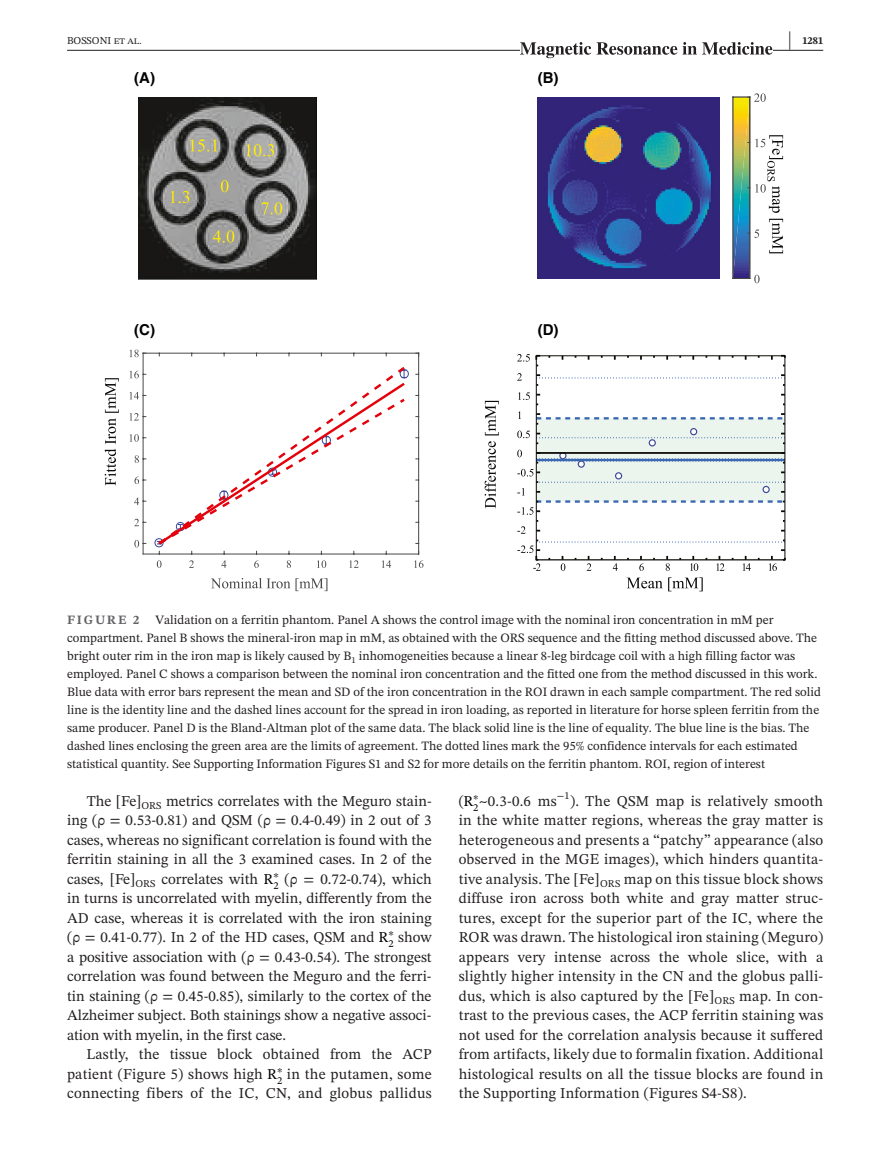
<style>
.page{position:relative;width:893px;height:1174px;background:#fff}
.page>*{position:absolute;margin:0;border:0;box-sizing:border-box;transform-origin:0 0}
.t1{font:15px/19.5px "STIX Two Text";letter-spacing:.015em;color:#231f20;text-align:justify}
.t2{font:700 15px "Helvetica";color:#000}
.t3{font:12.75px/18px "STIX Two Text";color:#231f20}
.t4{font:700 12.75px "STIX Two Text";letter-spacing:.14em;color:#636366}
.t5{font:10.5px "STIX Two Text";color:#231f20}
.t6{font:700 10.5px "STIX Two Text";color:#231f20}
.s1{font-size:21.6px}
.s2{color:#000}
</style>
<div class="page">
<hr style="left:67px;top:50px;width:756px;height:1px;background:#231f20">
<svg style="left:520px;top:42px;width:252px;height:16px"></svg>
<img style="left:139px;top:98px;width:177px;height:181px">
<hr style="left:143px;top:553px;width:276px;height:1px;background:#484847">
<hr style="left:143px;top:353px;width:276px;height:1px;background:#484847">
<svg style="left:157px;top:560px;width:266px;height:8px"></svg>
<svg style="left:211px;top:578px;width:116px;height:13px"></svg>
<hr style="left:143px;top:353px;width:1px;height:201px;background:#484847">
<hr style="left:418px;top:353px;width:1px;height:201px;background:#484847">
<svg style="left:134px;top:540px;width:12px;height:7px"></svg>
<svg style="left:134px;top:519px;width:12px;height:7px"></svg>
<svg style="left:134px;top:497px;width:12px;height:8px"></svg>
<svg style="left:134px;top:476px;width:12px;height:8px"></svg>
<svg style="left:135px;top:455px;width:11px;height:8px"></svg>
<svg style="left:130px;top:434px;width:16px;height:8px"></svg>
<svg style="left:130px;top:413px;width:16px;height:7px"></svg>
<svg style="left:130px;top:392px;width:16px;height:7px"></svg>
<svg style="left:130px;top:371px;width:16px;height:7px"></svg>
<svg style="left:130px;top:349px;width:16px;height:8px"></svg>
<svg style="left:156px;top:547px;width:251px;height:7px"></svg>
<svg style="left:156px;top:367px;width:251px;height:180px"></svg>
<svg style="left:105px;top:378px;width:14px;height:107px"></svg>
<img style="left:538px;top:97px;width:181px;height:181px">
<img style="left:734px;top:102px;width:15px;height:173px">
<svg style="left:733px;top:93px;width:33px;height:9px"></svg>
<svg style="left:733px;top:275px;width:27px;height:8px"></svg>
<hr style="left:733px;top:97px;width:1px;height:181px;background:#484847">
<hr style="left:749px;top:97px;width:1px;height:181px;background:#484847">
<svg style="left:748px;top:135px;width:35px;height:118px"></svg>
<svg style="left:221px;top:180px;width:8px;height:12px"></svg>
<svg style="left:170px;top:191px;width:19px;height:12px"></svg>
<svg style="left:213px;top:230px;width:21px;height:13px"></svg>
<svg style="left:261px;top:202px;width:21px;height:12px"></svg>
<svg style="left:246px;top:144px;width:28px;height:12px"></svg>
<svg style="left:190px;top:139px;width:27px;height:13px"></svg>
<div style="left:536px;top:418px;width:249px;height:83px;background:#ebf5ee"></div>
<div style="left:691px;top:428px;width:6px;height:7px;background:#9da9c8;border-radius:50%"></div>
<div style="left:690px;top:428px;width:7px;height:7px;border:1px solid #3a4798;border-radius:50%"></div>
<hr style="left:536px;top:355px;width:249px;height:1px;background:#0b0904">
<hr style="left:536px;top:356px;width:1px;height:204px;background:#0b0904">
<hr style="left:784px;top:356px;width:1px;height:204px;background:#0b0904">
<svg style="left:535px;top:411px;width:250px;height:13px"></svg>
<svg style="left:517px;top:354px;width:23px;height:12px"></svg>
<svg style="left:517px;top:372px;width:268px;height:33px"></svg>
<svg style="left:518px;top:411px;width:3px;height:8px"></svg>
<svg style="left:517px;top:430px;width:269px;height:141px"></svg>
<svg style="left:627px;top:577px;width:76px;height:14px"></svg>
<svg style="left:485px;top:401px;width:14px;height:107px"></svg>
<p class="t5" style="left:67px;top:33px;width:76px">BOSSONI et al.</p>
<p class="t6" style="left:788px;top:33px;width:36px"><span class="s1">|</span> 1281</p>
<p class="t2" style="left:134px;top:69px;width:22px">(A)</p>
<p class="t2" style="left:538px;top:69px;width:22px">(B)</p>
<p class="t2" style="left:134px;top:321px;width:22px">(C)</p>
<p class="t2" style="left:538px;top:321px;width:22px">(D)</p>
<p class="t3" style="left:67px;top:610px;width:755px;text-indent:88px">Validation on a ferritin phantom. Panel A shows the control image with the nominal iron concentration in mM per compartment. Panel B shows the mineral-iron map in mM, as obtained with the ORS sequence and the fitting method discussed above. The bright outer rim in the iron map is likely caused by B<sub>1</sub> inhomogeneities because a linear 8-leg birdcage coil with a high filling factor was employed. Panel C shows a comparison between the nominal iron concentration and the fitted one from the method discussed in this work.<br>Blue data with error bars represent the mean and SD of the iron concentration in the ROI drawn in each sample compartment. The red solid line is the identity line and the dashed lines account for the spread in iron loading, as reported in literature for horse spleen ferritin from the same producer. Panel D is the Bland-Altman plot of the same data. The black solid line is the line of equality. The blue line is the bias. The dashed lines enclosing the green area are the limits of agreement. The dotted lines mark the 95% confidence intervals for each estimated statistical quantity. See Supporting Information Figures S1 and S2 for more details on the ferritin phantom. ROI, region of interest</p>
<p class="t4" style="left:67px;top:610px;width:73px">FIGURE 2</p>
<p class="t1" style="left:67px;top:790px;width:366px;text-indent:20px">The [Fe]<sub>ORS</sub> metrics correlates with the Meguro stain&shy;ing (ρ = 0.53-0.81) and QSM (ρ = 0.4-0.49) in 2 out of 3 cases, whereas no significant correlation is found with the ferritin staining in all the 3 examined cases. In 2 of the cases, [Fe]<sub>ORS</sub> correlates with <span class="s2">R</span><sup>∗</sup></p>
<p class="t1" style="left:67px;top:868px;width:366px;text-indent:206px"><sub>2</sub> (ρ = 0.72-0.74), which in turns is uncorrelated with myelin, differently from the AD case, whereas it is correlated with the iron staining (ρ = 0.41-0.77). In 2 of the HD cases, QSM and <span class="s2">R</span><sup>∗</sup></p>
<p class="t1" style="left:67px;top:927px;width:366px;text-indent:321px"><sub>2</sub> show a positive association with (ρ = 0.43-0.54). The strongest correlation was found between the Meguro and the ferri&shy;tin staining (ρ = 0.45-0.85), similarly to the cortex of the Alzheimer subject. Both stainings show a negative associ&shy;ation with myelin, in the first case.</p>
<p class="t1" style="left:67px;top:1044px;width:366px;text-indent:20px">Lastly, the tissue block obtained from the ACP patient (Figure 5) shows high <span class="s2">R</span><sup>∗</sup></p>
<p class="t1" style="left:67px;top:1063px;width:366px;text-align:right"><sub>2</sub> in the putamen, some<br>connecting fibers of the IC, CN, and globus pallidus</p>
<p class="t5" style="left:557px;top:788px;width:14px">−1</p>
<p class="t1" style="left:459px;top:790px;width:366px;text-indent:111px">). The QSM map is relatively smooth in the white matter regions, whereas the gray matter is heterogeneous and presents a “patchy” appearance (also observed in the MGE images), which hinders quantita&shy;tive analysis. The [Fe]<sub>ORS</sub> map on this tissue block shows diffuse iron across both white and gray matter struc&shy;tures, except for the superior part of the IC, where the ROR was drawn. The histological iron staining (Meguro) appears very intense across the whole slice, with a slightly higher intensity in the CN and the globus palli&shy;dus, which is also captured by the [Fe]<sub>ORS</sub> map. In con&shy;trast to the previous cases, the ACP ferritin staining was not used for the correlation analysis because it suffered from artifacts, likely due to formalin fixation. Additional histological results on all the tissue blocks are found in the Supporting Information (Figures S4-S8).</p>
<p class="t1" style="left:459px;top:790px;width:22px">(<span class="s2">R</span><sup>∗</sup></p>
<p class="t1" style="left:473px;top:790px;width:85px"><sub>2</sub>~0.3-0.6 ms</p>
</div>
